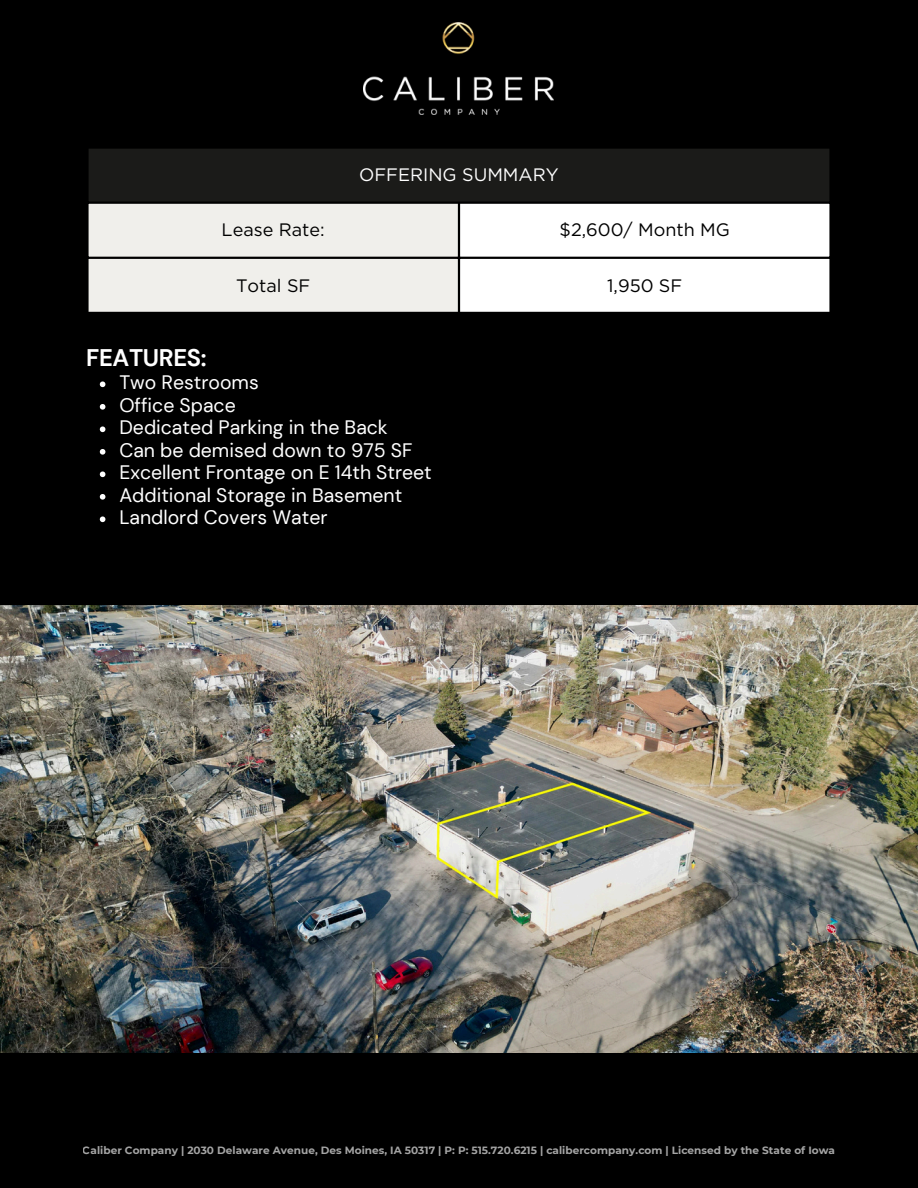
<style>
.page{position:relative;width:918px;height:1188px;background:#000}
.page>*{position:absolute;margin:0;border:0;box-sizing:border-box;transform-origin:0 0}
.t1{font:700 24px "DM Sans";letter-spacing:-.015em;color:#fff}
.t2{font:19.5px "DM Sans";color:#fff}
.t3{font:18px "Gotham";color:#000}
.t4{font:18px "Gotham";color:#fff}
.t5{font:700 10.5px "Montserrat";letter-spacing:.005em;color:#fff}
</style>
<div class="page">
<img style="left:364px;top:22px;width:190px;height:93px">
<div style="left:87px;top:147px;width:744px;height:56px;background:#1b1b19"></div>
<svg style="left:89px;top:204px;width:740px;height:108px;background:#f6f5f3"></svg>
<hr style="left:86px;top:149px;width:3px;height:163px;background:#000">
<hr style="left:458px;top:204px;width:2px;height:108px;background:#000">
<hr style="left:829px;top:149px;width:3px;height:163px;background:#000">
<hr style="left:86px;top:146px;width:746px;height:3px;background:#000">
<hr style="left:86px;top:202px;width:746px;height:2px;background:#000">
<hr style="left:86px;top:257px;width:746px;height:2px;background:#000">
<img style="left:0;top:606px;width:918px;height:446px">
<svg style="left:100px;top:381px;width:5px;height:6px"></svg>
<svg style="left:100px;top:404px;width:5px;height:6px"></svg>
<svg style="left:100px;top:426px;width:5px;height:6px"></svg>
<svg style="left:100px;top:449px;width:5px;height:6px"></svg>
<svg style="left:100px;top:471px;width:5px;height:6px"></svg>
<svg style="left:100px;top:494px;width:5px;height:6px"></svg>
<svg style="left:100px;top:516px;width:5px;height:6px"></svg>
<p class="t4" style="left:359px;top:164px;width:201px">OFFERING SUMMARY</p>
<p class="t3" style="left:222px;top:219px;width:105px">Lease Rate:</p>
<p class="t3" style="left:560px;top:219px;width:172px">$2,600/ Month MG</p>
<p class="t3" style="left:236px;top:274px;width:76px">Total SF</p>
<p class="t3" style="left:607px;top:274px;width:77px">1,950 SF</p>
<p class="t1" style="left:86px;top:342px;width:122px">FEATURES:</p>
<h1 class="t2" style="left:119px;top:370px;width:141px">Two Restrooms</h1>
<p class="t2" style="left:119px;top:393px;width:118px">Office Space</p>
<p class="t2" style="left:119px;top:415px;width:270px">Dedicated Parking in the Back</p>
<p class="t2" style="left:119px;top:438px;width:295px">Can be demised down to 975 SF</p>
<p class="t2" style="left:119px;top:460px;width:314px">Excellent Frontage on E 14th Street</p>
<p class="t2" style="left:119px;top:483px;width:284px">Additional Storage in Basement</p>
<p class="t2" style="left:119px;top:505px;width:210px">Landlord Covers Water</p>
<p class="t5" style="left:83px;top:1144px;width:754px">Caliber Company | 2030 Delaware Avenue, Des Moines, IA 50317 | P: P: 515.720.6215 | calibercompany.com | Licensed by the State of Iowa</p>
</div>
